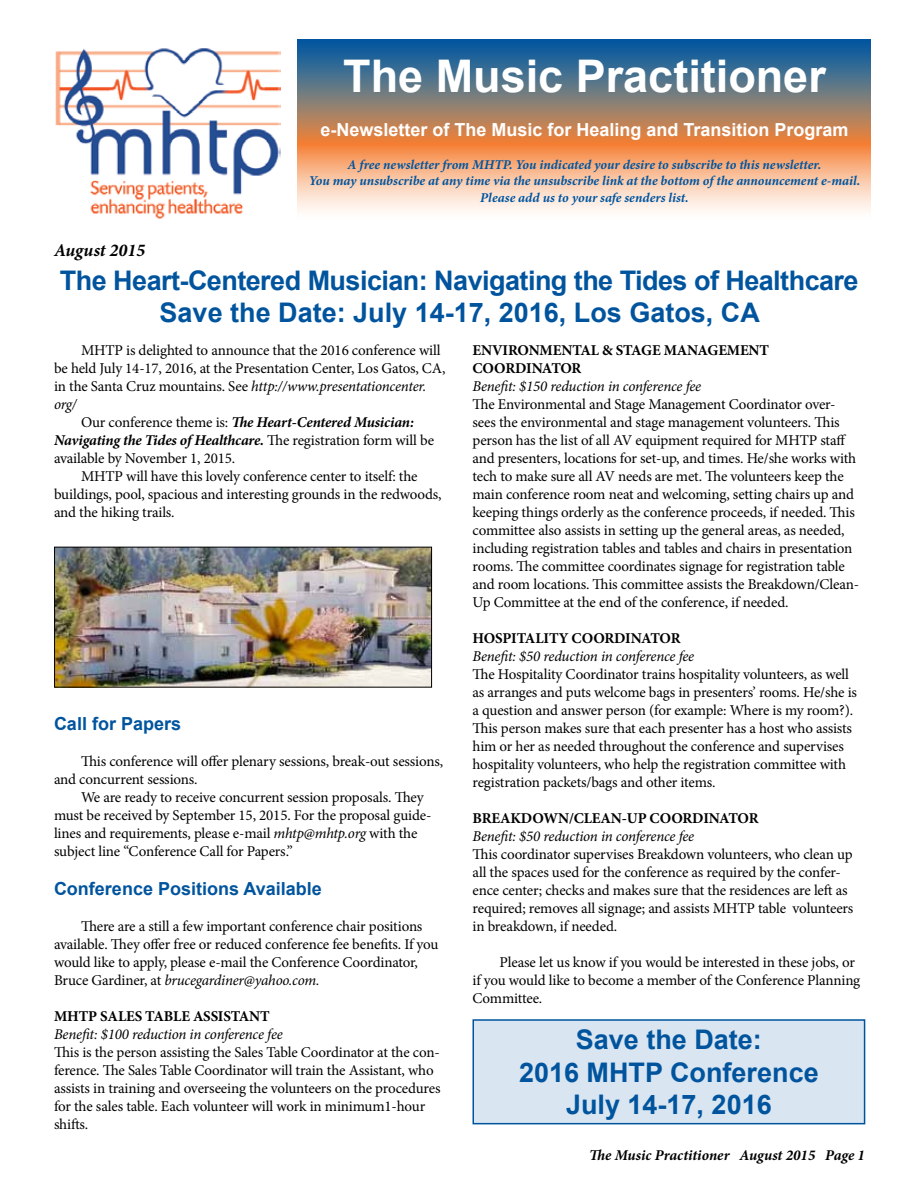
<style>
.page{position:relative;width:918px;height:1188px;background:#fff}
.page>*{position:absolute;margin:0;border:0;box-sizing:border-box;transform-origin:0 0}
.t1{font:700 45px "Arial";color:#fff}
.t2{font:700 27px/32.4px "Arial";letter-spacing:-.02em;color:#00549e;text-align:center}
.t3{font:700 27px/32.4px "Arial";color:#00549e;text-align:center}
.t4{font:700 18px "Arial";color:#fff}
.t5{font:700 18px "Arial";color:#00549e}
.t6{font:italic 700 18px "Minion Pro";color:#000}
.t7{font:15px/18px "Minion Pro";letter-spacing:-.015em;color:#000}
.t8{font:italic 15px "Minion Pro";letter-spacing:-.015em;color:#000}
.t9{font:italic 700 15px "Minion Pro";letter-spacing:-.01em;color:#000}
.t10{font:700 15px/18px "Minion Pro";letter-spacing:-.01em;color:#000}
.t11{font:italic 700 13.5px/16.2px "Minion Pro";letter-spacing:-.005em;color:#00549e;text-align:center}
.s1{font-style:normal}
.s2{font-weight:400;font-style:normal}
.s3{font-style:italic}
</style>
<div class="page">
<img style="left:55px;top:48px;width:226px;height:171px">
<svg style="left:297px;top:40px;width:573px;height:172px;background:#a89387"></svg>
<div style="left:473px;top:1020px;width:392px;height:104px;background:#d9e5f0"></div>
<div style="left:472px;top:1019px;width:393px;height:105px;border:2px solid #00549e"></div>
<img style="left:56px;top:549px;width:374px;height:137px">
<div style="left:54px;top:547px;width:378px;height:141px;border:1px solid #000"></div>
<p class="t6" style="left:54px;top:238px;width:93px">August 2015</p>
<h1 class="t1" style="left:343px;top:47px;width:484px">The Music Practitioner</h1>
<p class="t4" style="left:320px;top:117px;width:530px">e-Newsletter of The Music for Healing and Transition Program</p>
<p class="t11" style="left:309px;top:156px;width:553px">A free newsletter from MHTP. You indicated your desire to subscribe to this newsletter.<br>You may unsubscribe at any time via the unsubscribe link at the bottom of the announcement e-mail.<br>Please add us to your safe senders list.</p>
<h2 class="t2" style="left:60px;top:265px;width:800px">The Heart-Centered Musician: Navigating the Tides of Healthcare<br>Save the Date: July 14-17, 2016, Los Gatos, CA</h2>
<p class="t7" style="left:81px;top:341px;width:361px">MHTP is delighted to announce that the 2016 conference will</p>
<p class="t7" style="left:54px;top:359px;width:393px">be held July 14-17, 2016, at the Presentation Center, Los Gatos, CA,</p>
<p class="t8" style="left:54px;top:376px;width:374px"><span class="s1">in the Santa Cruz mountains. See</span> http://www.presentationcenter.</p>
<p class="t8" style="left:54px;top:394px;width:24px">org/</p>
<p class="t9" style="left:81px;top:412px;width:334px"><span class="s2">Our conference theme is:</span> The Heart-Centered Musician:</p>
<p class="t9" style="left:54px;top:430px;width:382px">Navigating the Tides of Healthcare. <span class="s2">The registration form will be</span></p>
<p class="t7" style="left:54px;top:449px;width:183px">available by November 1, 2015.</p>
<p class="t7" style="left:81px;top:467px;width:338px">MHTP will have this lovely conference center to itself: the</p>
<p class="t7" style="left:54px;top:485px;width:389px">buildings, pool, spacious and interesting grounds in the redwoods,</p>
<p class="t7" style="left:54px;top:503px;width:122px">and the hiking trails.</p>
<p class="t5" style="left:54px;top:711px;width:129px">Call for Papers</p>
<p class="t7" style="left:54px;top:752px;width:391px;text-indent:27px">This conference will offer plenary sessions, break-out sessions, and concurrent sessions.</p>
<p class="t7" style="left:54px;top:788px;width:379px;text-indent:27px">We are ready to receive concurrent session proposals. They must be received by September 15, 2015. For the proposal guide&shy;lines and requirements, please e-mail <span class="s3">mhtp@mhtp.org</span> with the subject line “Conference Call for Papers.”</p>
<p class="t5" style="left:54px;top:877px;width:269px">Conference Positions Available</p>
<p class="t7" style="left:54px;top:917px;width:386px;text-indent:27px">There are a still a few important conference chair positions available. They offer free or reduced conference fee benefits. If you would like to apply, please e-mail the Conference Coordinator, Bruce Gardiner, at <span class="s3">brucegardiner@yahoo.com.</span></p>
<p class="t10" style="left:54px;top:1007px;width:217px">MHTP SALES TABLE ASSISTANT</p>
<p class="t8" style="left:54px;top:1024px;width:230px">Benefit: $100 reduction in conference fee</p>
<p class="t7" style="left:54px;top:1043px;width:388px">This is the person assisting the Sales Table Coordinator at the con&shy;ference. The Sales Table Coordinator will train the Assistant, who assists in training and overseeing the volunteers on the procedures for the sales table. Each volunteer will work in minimum1-hour shifts.</p>
<p class="t10" style="left:472px;top:341px;width:298px">ENVIRONMENTAL &amp; STAGE MANAGEMENT<br>COORDINATOR</p>
<p class="t8" style="left:472px;top:376px;width:230px">Benefit: $150 reduction in conference fee</p>
<p class="t7" style="left:472px;top:395px;width:388px">The Environmental and Stage Management Coordinator over&shy;sees the environmental and stage management volunteers. This person has the list of all AV equipment required for MHTP staff and presenters, locations for set-up, and times. He/she works with tech to make sure all AV needs are met. The volunteers keep the main conference room neat and welcoming, setting chairs up and keeping things orderly as the conference proceeds, if needed. This committee also assists in setting up the general areas, as needed, including registration tables and tables and chairs in presentation rooms. The committee coordinates signage for registration table and room locations. This committee assists the Breakdown/Clean-Up Committee at the end of the conference, if needed.</p>
<p class="t10" style="left:472px;top:629px;width:210px">HOSPITALITY COORDINATOR</p>
<p class="t8" style="left:472px;top:646px;width:223px">Benefit: $50 reduction in conference fee</p>
<p class="t7" style="left:472px;top:665px;width:386px">The Hospitality Coordinator trains hospitality volunteers, as well as arranges and puts welcome bags in presenters’ rooms. He/she is a question and answer person (for example: Where is my room?).<br>This person makes sure that each presenter has a host who assists him or her as needed throughout the conference and supervises hospitality volunteers, who help the registration committee with registration packets/bags and other items.</p>
<p class="t10" style="left:472px;top:809px;width:288px">BREAKDOWN/CLEAN-UP COORDINATOR</p>
<p class="t8" style="left:472px;top:826px;width:223px">Benefit: $50 reduction in conference fee</p>
<p class="t7" style="left:472px;top:845px;width:382px">This coordinator supervises Breakdown volunteers, who clean up all the spaces used for the conference as required by the confer&shy;ence center; checks and makes sure that the residences are left as required; removes all signage; and assists MHTP table volunteers in breakdown, if needed.</p>
<p class="t7" style="left:472px;top:953px;width:389px;text-indent:27px">Please let us know if you would be interested in these jobs, or if you would like to become a member of the Conference Planning<br>Committee.</p>
<h2 class="t3" style="left:519px;top:1024px;width:301px">Save the Date:<br>2016 MHTP Conference<br>July 14-17, 2016</h2>
<p class="t9" style="left:589px;top:1145px;width:277px">The Music Practitioner August 2015 Page 1</p>
</div>
